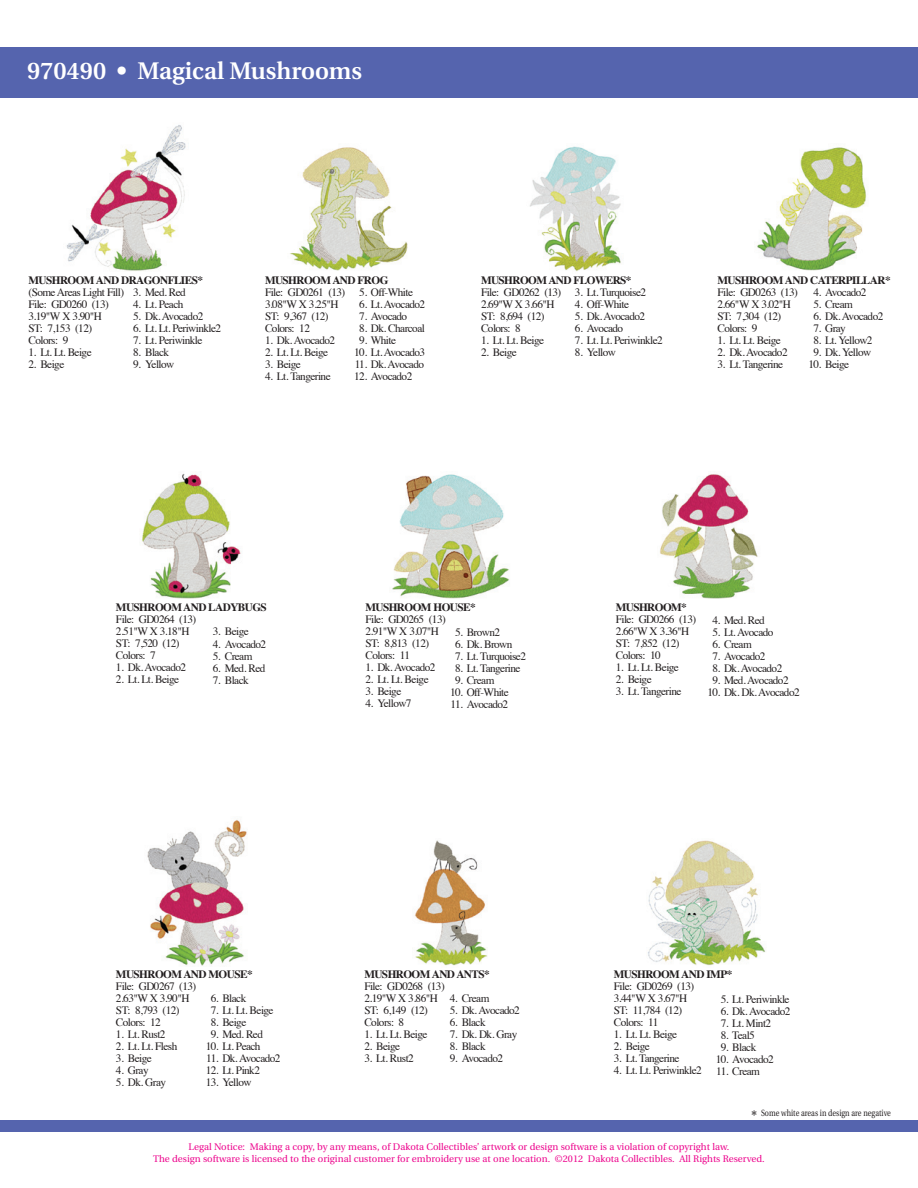
<style>
.page{position:relative;width:918px;height:1188px;background:#fff}
.page>*{position:absolute;margin:0;border:0;box-sizing:border-box;transform-origin:0 0}
.t1{font:600 24px "Utopia";color:#fff}
.t2{font:11.25px/12px "Times";letter-spacing:-.05em;color:#231f20}
.t3{font:700 11.25px "Times";letter-spacing:-.05em;color:#231f20}
.t4{font:9.6px/12px "Utopia";color:#ed028c;text-align:center}
.t5{font:9px "Utopia";color:#231f20;scale:.8 1}
.s1{font-size:15px}
</style>
<div class="page">
<div style="left:0;top:1120px;width:918px;height:12px;background:#5564ae"></div>
<div style="left:0;top:48px;width:918px;height:50px;background:#5564ae"></div>
<img style="left:66px;top:125px;width:120px;height:146px">
<img style="left:147px;top:820px;width:100px;height:146px">
<img style="left:290px;top:147px;width:118px;height:124px">
<img style="left:415px;top:840px;width:73px;height:126px">
<img style="left:142px;top:473px;width:99px;height:126px">
<img style="left:530px;top:146px;width:91px;height:126px">
<img style="left:648px;top:840px;width:118px;height:126px">
<img style="left:392px;top:474px;width:118px;height:125px">
<img style="left:757px;top:147px;width:110px;height:124px">
<img style="left:660px;top:474px;width:98px;height:125px">
<h1 class="t1" style="left:27px;top:58px;width:337px">970490 • Magical Mushrooms</h1>
<p class="t3" style="left:28px;top:269px;width:176px">MUSHROOM AND DRAGONFLIES*</p>
<p class="t2" style="left:28px;top:285px;width:97px">(Some Areas Light Fill)<br>File: GD0260 (13)<br>3.19"W X 3.90"H<br>ST: 7,153 (12)<br>Colors: 9</p>
<p class="t2" style="left:28px;top:345px;width:65px">1. Lt. Lt. Beige</p>
<p class="t2" style="left:28px;top:357px;width:37px">2. Beige</p>
<p class="t2" style="left:133px;top:285px;width:54px">3. Med. Red</p>
<p class="t2" style="left:133px;top:297px;width:52px">4. Lt. Peach</p>
<p class="t2" style="left:133px;top:309px;width:72px">5. Dk. Avocado2</p>
<p class="t2" style="left:133px;top:321px;width:89px">6. Lt. Lt. Periwinkle2</p>
<p class="t2" style="left:133px;top:333px;width:71px">7. Lt. Periwinkle</p>
<p class="t2" style="left:133px;top:345px;width:37px">8. Black</p>
<p class="t2" style="left:133px;top:357px;width:43px">9. Yellow</p>
<p class="t3" style="left:265px;top:269px;width:125px">MUSHROOM AND FROG</p>
<p class="t2" style="left:265px;top:285px;width:82px">File: GD0261 (13)<br>3.08"W X 3.25"H<br>ST: 9,367 (12)<br>Colors: 12</p>
<p class="t2" style="left:265px;top:333px;width:72px">1. Dk. Avocado2</p>
<p class="t2" style="left:265px;top:345px;width:65px">2. Lt. Lt. Beige</p>
<p class="t2" style="left:265px;top:357px;width:37px">3. Beige</p>
<p class="t2" style="left:265px;top:369px;width:67px">4. Lt. Tangerine</p>
<p class="t2" style="left:359px;top:285px;width:55px">5. Off-White</p>
<p class="t2" style="left:359px;top:297px;width:67px">6. Lt. Avocado2</p>
<p class="t2" style="left:359px;top:309px;width:49px">7. Avocado</p>
<p class="t2" style="left:359px;top:321px;width:67px">8. Dk. Charcoal</p>
<p class="t2" style="left:359px;top:333px;width:38px">9. White</p>
<p class="t2" style="left:354px;top:345px;width:72px">10. Lt. Avocado3</p>
<p class="t2" style="left:355px;top:357px;width:71px">11. Dk. Avocado</p>
<p class="t2" style="left:354px;top:369px;width:60px">12. Avocado2</p>
<p class="t3" style="left:481px;top:269px;width:152px">MUSHROOM AND FLOWERS*</p>
<p class="t2" style="left:481px;top:285px;width:82px">File: GD0262 (13)<br>2.69"W X 3.66"H<br>ST: 8,694 (12)<br>Colors: 8</p>
<p class="t2" style="left:481px;top:333px;width:65px">1. Lt. Lt. Beige</p>
<p class="t2" style="left:481px;top:345px;width:37px">2. Beige</p>
<p class="t2" style="left:575px;top:285px;width:73px">3. Lt. Turquoise2</p>
<p class="t2" style="left:575px;top:297px;width:56px">4. Off-White</p>
<p class="t2" style="left:575px;top:309px;width:72px">5. Dk. Avocado2</p>
<p class="t2" style="left:575px;top:321px;width:50px">6. Avocado</p>
<p class="t2" style="left:575px;top:333px;width:89px">7. Lt. Lt. Periwinkle2</p>
<p class="t2" style="left:575px;top:345px;width:43px">8. Yellow</p>
<p class="t3" style="left:718px;top:269px;width:175px">MUSHROOM AND CATERPILLAR*</p>
<p class="t2" style="left:718px;top:285px;width:82px">File: GD0263 (13)<br>2.66"W X 3.02"H<br>ST: 7,304 (12)<br>Colors: 9</p>
<p class="t2" style="left:718px;top:333px;width:65px">1. Lt. Lt. Beige</p>
<p class="t2" style="left:718px;top:345px;width:72px">2. Dk. Avocado2</p>
<p class="t2" style="left:718px;top:357px;width:67px">3. Lt. Tangerine</p>
<p class="t2" style="left:814px;top:285px;width:55px">4. Avocado2</p>
<p class="t2" style="left:814px;top:297px;width:41px">5. Cream</p>
<p class="t2" style="left:814px;top:309px;width:71px">6. Dk. Avocado2</p>
<p class="t2" style="left:814px;top:321px;width:34px">7. Gray</p>
<p class="t2" style="left:814px;top:333px;width:61px">8. Lt. Yellow2</p>
<p class="t2" style="left:814px;top:345px;width:59px">9. Dk. Yellow</p>
<p class="t2" style="left:809px;top:357px;width:42px">10. Beige</p>
<p class="t3" style="left:116px;top:597px;width:152px">MUSHROOM AND LADYBUGS</p>
<p class="t2" style="left:116px;top:613px;width:82px">File: GD0264 (13)<br>2.51"W X 3.18"H<br>ST: 7,520 (12)<br>Colors: 7</p>
<p class="t2" style="left:116px;top:661px;width:72px">1. Dk. Avocado2</p>
<p class="t2" style="left:116px;top:673px;width:65px">2. Lt. Lt. Beige</p>
<p class="t2" style="left:213px;top:625px;width:37px">3. Beige</p>
<p class="t2" style="left:213px;top:637px;width:55px">4. Avocado2</p>
<p class="t2" style="left:213px;top:649px;width:41px">5. Cream</p>
<p class="t2" style="left:213px;top:661px;width:54px">6. Med. Red</p>
<p class="t2" style="left:213px;top:673px;width:37px">7. Black</p>
<p class="t3" style="left:365px;top:597px;width:112px">MUSHROOM HOUSE*</p>
<p class="t2" style="left:365px;top:613px;width:82px">File: GD0265 (13)<br>2.91"W X 3.07"H<br>ST: 8,813 (12)<br>Colors: 11</p>
<p class="t2" style="left:365px;top:661px;width:72px">1. Dk. Avocado2</p>
<p class="t2" style="left:365px;top:673px;width:65px">2. Lt. Lt. Beige</p>
<p class="t2" style="left:365px;top:685px;width:37px">3. Beige</p>
<p class="t2" style="left:365px;top:697px;width:48px">4. Yellow7</p>
<p class="t2" style="left:455px;top:625px;width:46px">5. Brown2</p>
<p class="t2" style="left:455px;top:637px;width:59px">6. Dk. Brown</p>
<p class="t2" style="left:455px;top:649px;width:72px">7. Lt. Turquoise2</p>
<p class="t2" style="left:455px;top:661px;width:67px">8. Lt. Tangerine</p>
<p class="t2" style="left:455px;top:673px;width:41px">9. Cream</p>
<p class="t2" style="left:450px;top:685px;width:60px">10. Off-White</p>
<p class="t2" style="left:451px;top:697px;width:59px">11. Avocado2</p>
<p class="t3" style="left:616px;top:597px;width:73px">MUSHROOM*</p>
<p class="t2" style="left:616px;top:613px;width:82px">File: GD0266 (13)<br>2.66"W X 3.36"H<br>ST: 7,852 (12)<br>Colors: 10</p>
<p class="t2" style="left:616px;top:661px;width:65px">1. Lt. Lt. Beige</p>
<p class="t2" style="left:616px;top:673px;width:37px">2. Beige</p>
<p class="t2" style="left:616px;top:685px;width:67px">3. Lt. Tangerine</p>
<p class="t2" style="left:713px;top:613px;width:54px">4. Med. Red</p>
<p class="t2" style="left:713px;top:625px;width:62px">5. Lt. Avocado</p>
<p class="t2" style="left:713px;top:637px;width:41px">6. Cream</p>
<p class="t2" style="left:713px;top:649px;width:55px">7. Avocado2</p>
<p class="t2" style="left:713px;top:661px;width:71px">8. Dk. Avocado2</p>
<p class="t2" style="left:713px;top:673px;width:78px">9. Med. Avocado2</p>
<p class="t2" style="left:707px;top:685px;width:94px">10. Dk. Dk. Avocado2</p>
<p class="t3" style="left:116px;top:964px;width:138px">MUSHROOM AND MOUSE*</p>
<p class="t2" style="left:116px;top:980px;width:82px">File: GD0267 (13)<br>2.63"W X 3.90"H<br>ST: 8,793 (12)<br>Colors: 12</p>
<p class="t2" style="left:116px;top:1028px;width:51px">1. Lt. Rust2</p>
<p class="t2" style="left:116px;top:1040px;width:63px">2. Lt. Lt. Flesh</p>
<p class="t2" style="left:116px;top:1052px;width:37px">3. Beige</p>
<p class="t2" style="left:116px;top:1064px;width:34px">4. Gray</p>
<p class="t2" style="left:116px;top:1076px;width:52px">5. Dk. Gray</p>
<p class="t2" style="left:211px;top:992px;width:37px">6. Black</p>
<p class="t2" style="left:211px;top:1004px;width:64px">7. Lt. Lt. Beige</p>
<p class="t2" style="left:211px;top:1016px;width:37px">8. Beige</p>
<p class="t2" style="left:211px;top:1028px;width:54px">9. Med. Red</p>
<p class="t2" style="left:206px;top:1040px;width:56px">10. Lt. Peach</p>
<p class="t2" style="left:206px;top:1052px;width:76px">11. Dk. Avocado2</p>
<p class="t2" style="left:206px;top:1064px;width:56px">12. Lt. Pink2</p>
<p class="t2" style="left:206px;top:1076px;width:47px">13. Yellow</p>
<p class="t3" style="left:364px;top:964px;width:127px">MUSHROOM AND ANTS*</p>
<p class="t2" style="left:364px;top:980px;width:82px">File: GD0268 (13)<br>2.19"W X 3.86"H<br>ST: 6,149 (12)<br>Colors: 8</p>
<p class="t2" style="left:364px;top:1028px;width:65px">1. Lt. Lt. Beige</p>
<p class="t2" style="left:364px;top:1040px;width:37px">2. Beige</p>
<p class="t2" style="left:364px;top:1052px;width:51px">3. Lt. Rust2</p>
<p class="t2" style="left:450px;top:992px;width:41px">4. Cream</p>
<p class="t2" style="left:450px;top:1004px;width:72px">5. Dk. Avocado2</p>
<p class="t2" style="left:450px;top:1016px;width:37px">6. Black</p>
<p class="t2" style="left:450px;top:1028px;width:69px">7. Dk. Dk. Gray</p>
<p class="t2" style="left:450px;top:1040px;width:37px">8. Black</p>
<p class="t2" style="left:450px;top:1052px;width:55px">9. Avocado2</p>
<p class="t3" style="left:614px;top:964px;width:120px">MUSHROOM AND IMP*</p>
<p class="t2" style="left:614px;top:980px;width:82px">File: GD0269 (13)<br>3.44"W X 3.67"H<br>ST: 11,784 (12)<br>Colors: 11</p>
<p class="t2" style="left:614px;top:1028px;width:65px">1. Lt. Lt. Beige</p>
<p class="t2" style="left:614px;top:1040px;width:37px">2. Beige</p>
<p class="t2" style="left:614px;top:1052px;width:67px">3. Lt. Tangerine</p>
<p class="t2" style="left:614px;top:1064px;width:89px">4. Lt. Lt. Periwinkle2</p>
<p class="t2" style="left:721px;top:992px;width:70px">5. Lt. Periwinkle</p>
<p class="t2" style="left:721px;top:1004px;width:71px">6. Dk. Avocado2</p>
<p class="t2" style="left:721px;top:1016px;width:52px">7. Lt. Mint2</p>
<p class="t2" style="left:721px;top:1028px;width:36px">8. Teal5</p>
<p class="t2" style="left:721px;top:1040px;width:37px">9. Black</p>
<p class="t2" style="left:716px;top:1052px;width:60px">10. Avocado2</p>
<p class="t2" style="left:716px;top:1064px;width:45px">11. Cream</p>
<p class="t5" style="left:751px;top:1108px;width:176px"><span class="s1">*</span> Some white areas in design are negative</p>
<p class="t4" style="left:153px;top:1141px;width:613px">Legal Notice: Making a copy, by any means, of Dakota Collectibles’ artwork or design software is a violation of copyright law.<br>The design software is licensed to the original customer for embroidery use at one location. ©2012 Dakota Collectibles. All Rights Reserved.</p>
</div>
